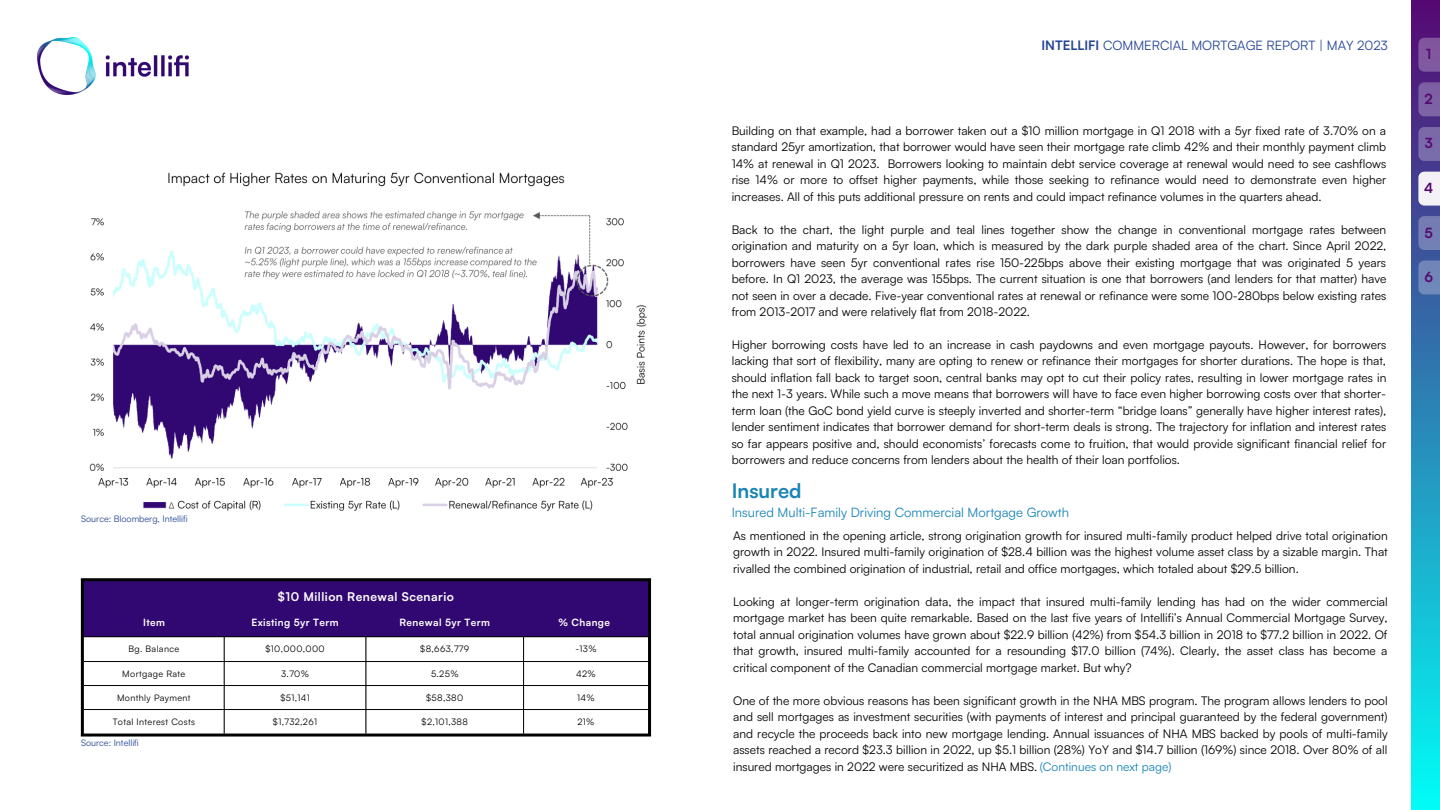
<style>
.page{position:relative;width:1440px;height:810px;background:#fff}
.page>*{position:absolute;margin:0;border:0;box-sizing:border-box;transform-origin:0 0}
.t1{font:700 20px "Satoshi";color:#1984b5}
.t2{font:700 14px "Satoshi";color:#560872}
.t3{font:13px "Satoshi";color:#1984b5}
.t4{font:13px "Satoshi";color:#254694}
.t5{font:12px/16.5px "Satoshi";color:#000;text-align:justify}
.t6{font:700 12px "Satoshi";letter-spacing:.04em;color:#fff}
.t7{font:700 10px "Satoshi";letter-spacing:.04em;color:#fff}
.t8{font:9px "Satoshi";letter-spacing:.04em;color:#000}
.t9{font:9px "Satoshi";color:#254694}
.s1{font-weight:700}
.s2{color:#1984b5}
</style>
<div class="page">
<img style="left:37px;top:38px;width:151px;height:57px">
<div style="left:84px;top:581px;width:564px;height:55px;background:#310872"></div>
<hr style="left:224px;top:637px;width:1px;height:97px;background:#000">
<hr style="left:366px;top:637px;width:1px;height:97px;background:#000">
<hr style="left:523px;top:637px;width:1px;height:97px;background:#000">
<hr style="left:84px;top:636px;width:564px;height:1px;background:#000">
<hr style="left:84px;top:661px;width:564px;height:1px;background:#000">
<hr style="left:84px;top:685px;width:564px;height:1px;background:#000">
<hr style="left:84px;top:709px;width:564px;height:1px;background:#000">
<hr style="left:81px;top:581px;width:3px;height:153px;background:#000">
<hr style="left:648px;top:581px;width:3px;height:153px;background:#000">
<hr style="left:81px;top:578px;width:570px;height:3px;background:#000">
<hr style="left:81px;top:734px;width:570px;height:3px;background:#000">
<div style="left:1411px;top:1px;width:29px;height:809px;background:linear-gradient(to bottom,#560872,#00fdf7)"></div>
<div style="left:1418px;top:38px;width:22px;height:34px;background:#80589f"></div>
<div style="left:1418px;top:82px;width:22px;height:34px;background:#7d61a4"></div>
<div style="left:1418px;top:127px;width:22px;height:34px;background:#7a6baa"></div>
<div style="left:1418px;top:172px;width:22px;height:34px;background:#f5f2f7"></div>
<div style="left:1418px;top:216px;width:22px;height:34px;background:#737eb3"></div>
<div style="left:1418px;top:261px;width:22px;height:33px;background:#7088b9"></div>
<img style="left:89px;top:172px;width:558px;height:339px">
<p class="t9" style="left:81px;top:513px;width:108px">Source: Bloomberg, Intellifi</p>
<p class="t6" style="left:278px;top:589px;width:178px">$10 Million Renewal Scenario</p>
<p class="t7" style="left:143px;top:616px;width:23px">Item</p>
<p class="t7" style="left:251px;top:616px;width:89px">Existing 5yr Term</p>
<p class="t7" style="left:400px;top:616px;width:92px">Renewal 5yr Term</p>
<p class="t7" style="left:558px;top:616px;width:53px">% Change</p>
<p class="t8" style="left:128px;top:643px;width:52px">Bg. Balance</p>
<p class="t8" style="left:265px;top:643px;width:61px">$10,000,000</p>
<p class="t8" style="left:420px;top:643px;width:50px">$8,663,779</p>
<p class="t8" style="left:575px;top:643px;width:23px">-13%</p>
<p class="t8" style="left:122px;top:668px;width:65px">Mortgage Rate</p>
<p class="t8" style="left:281px;top:668px;width:29px">3.70%</p>
<p class="t8" style="left:431px;top:668px;width:29px">5.25%</p>
<p class="t8" style="left:576px;top:668px;width:21px">42%</p>
<p class="t8" style="left:117px;top:692px;width:75px">Monthly Payment</p>
<p class="t8" style="left:280px;top:692px;width:31px">$51,141</p>
<p class="t8" style="left:426px;top:692px;width:39px">$58,380</p>
<p class="t8" style="left:577px;top:692px;width:19px">14%</p>
<p class="t8" style="left:113px;top:716px;width:84px">Total Interest Costs</p>
<p class="t8" style="left:273px;top:716px;width:46px">$1,732,261</p>
<p class="t8" style="left:422px;top:716px;width:48px">$2,101,388</p>
<p class="t8" style="left:578px;top:716px;width:18px">21%</p>
<p class="t9" style="left:81px;top:737px;width:59px">Source: Intellifi</p>
<p class="t4" style="left:1041px;top:37px;width:348px"><span class="s1">INTELLIFI</span> COMMERCIAL MORTGAGE REPORT | MAY 2023</p>
<p class="t5" style="left:732px;top:122px;width:656px">Building on that example, had a borrower taken out a $10 million mortgage in Q1 2018 with a 5yr fixed rate of 3.70% on a standard 25yr amortization, that borrower would have seen their mortgage rate climb 42% and their monthly payment climb 14% at renewal in Q1 2023. Borrowers looking to maintain debt service coverage at renewal would need to see cashflows rise 14% or more to offset higher payments, while those seeking to refinance would need to demonstrate even higher increases. All of this puts additional pressure on rents and could impact refinance volumes in the quarters ahead.</p>
<p class="t5" style="left:732px;top:221px;width:656px">Back to the chart, the light purple and teal lines together show the change in conventional mortgage rates between origination and maturity on a 5yr loan, which is measured by the dark purple shaded area of the chart. Since April 2022, borrowers have seen 5yr conventional rates rise 150-225bps above their existing mortgage that was originated 5 years before. In Q1 2023, the average was 155bps. The current situation is one that borrowers (and lenders for that matter) have not seen in over a decade. Five-year conventional rates at renewal or refinance were some 100-280bps below existing rates from 2013-2017 and were relatively flat from 2018-2022.</p>
<p class="t5" style="left:732px;top:336px;width:656px">Higher borrowing costs have led to an increase in cash paydowns and even mortgage payouts. However, for borrowers lacking that sort of flexibility, many are opting to renew or refinance their mortgages for shorter durations. The hope is that, should inflation fall back to target soon, central banks may opt to cut their policy rates, resulting in lower mortgage rates in the next 1-3 years. While such a move means that borrowers will have to face even higher borrowing costs over that shorter&shy;term loan (the GoC bond yield curve is steeply inverted and shorter-term “bridge loans” generally have higher interest rates), lender sentiment indicates that borrower demand for short-term deals is strong. The trajectory for inflation and interest rates so far appears positive and, should economists’ forecasts come to fruition, that would provide significant financial relief for borrowers and reduce concerns from lenders about the health of their loan portfolios.</p>
<p class="t1" style="left:732px;top:478px;width:71px">Insured</p>
<p class="t5" style="left:733px;top:527px;width:656px">As mentioned in the opening article, strong origination growth for insured multi-family product helped drive total origination growth in 2022. Insured multi-family origination of $28.4 billion was the highest volume asset class by a sizable margin. That rivalled the combined origination of industrial, retail and office mortgages, which totaled about $29.5 billion.</p>
<p class="t5" style="left:733px;top:593px;width:656px">Looking at longer-term origination data, the impact that insured multi-family lending has had on the wider commercial mortgage market has been quite remarkable. Based on the last five years of Intellifi’s Annual Commercial Mortgage Survey, total annual origination volumes have grown about $22.9 billion (42%) from $54.3 billion in 2018 to $77.2 billion in 2022. Of that growth, insured multi-family accounted for a resounding $17.0 billion (74%). Clearly, the asset class has become a critical component of the Canadian commercial mortgage market. But why?</p>
<p class="t5" style="left:733px;top:692px;width:656px">One of the more obvious reasons has been significant growth in the NHA MBS program. The program allows lenders to pool and sell mortgages as investment securities (with payments of interest and principal guaranteed by the federal government) and recycle the proceeds back into new mortgage lending. Annual issuances of NHA MBS backed by pools of multi-family assets reached a record $23.3 billion in 2022, up $5.1 billion (28%) YoY and $14.7 billion (169%) since 2018. Over 80% of all insured mortgages in 2022 were securitized as NHA MBS. <span class="s2">(Continues on next page)</span></p>
<p class="t3" style="left:732px;top:503px;width:339px">Insured Multi-Family Driving Commercial Mortgage Growth</p>
<p class="t2" style="left:1426px;top:45px;width:7px">1</p>
<p class="t2" style="left:1425px;top:90px;width:10px">2</p>
<p class="t2" style="left:1425px;top:134px;width:9px">3</p>
<p class="t2" style="left:1424px;top:179px;width:11px">4</p>
<p class="t2" style="left:1425px;top:223px;width:10px">5</p>
<p class="t2" style="left:1424px;top:268px;width:10px">6</p>
</div>
